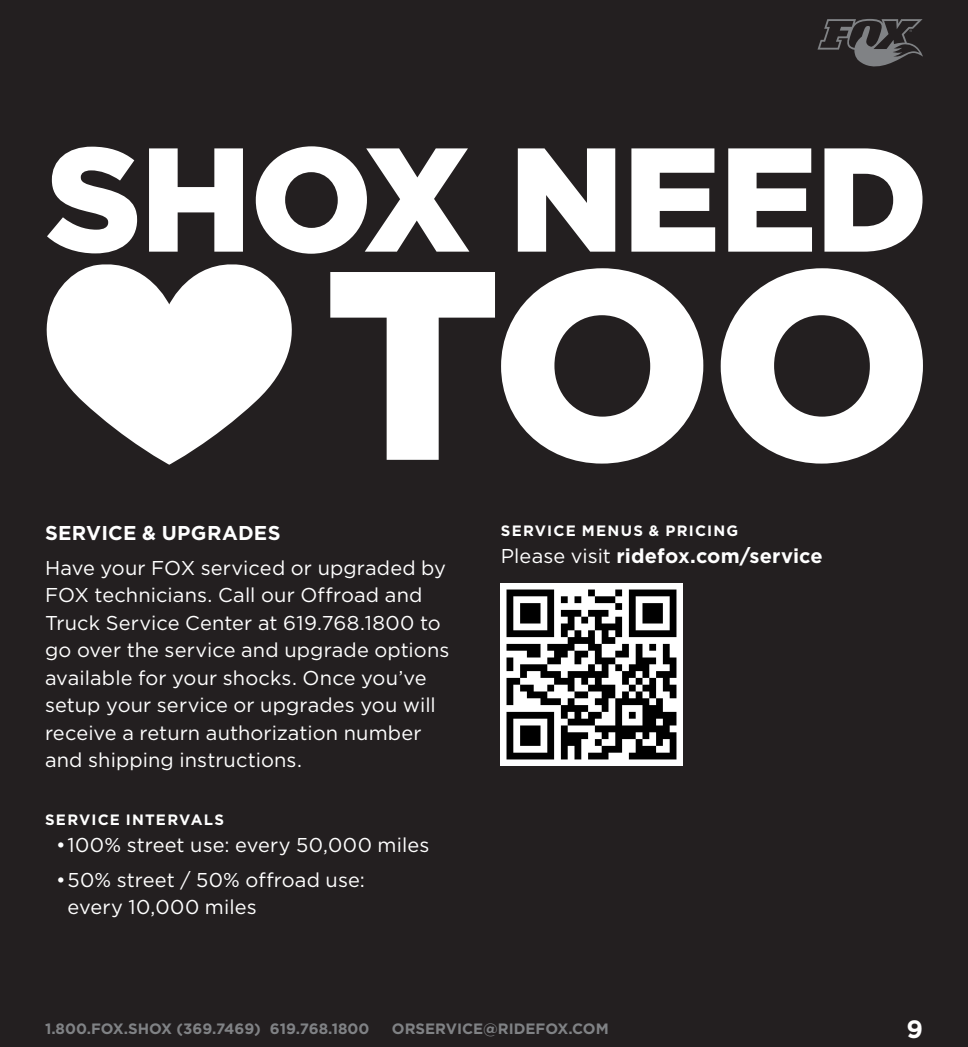
<style>
.page{position:relative;width:968px;height:1047px;background:#fff}
.page>*{position:absolute;margin:0;border:0;box-sizing:border-box;transform-origin:0 0}
.t1{font:700 25px "Gotham";color:#fff}
.BODY{font:20px/27.5px "Gotham";letter-spacing:.005em;color:#fff}
.bullets{font:20px/27.5px "Gotham";letter-spacing:.005em;color:#fff}
.BODY-2{font:700 20px "Gotham";letter-spacing:.01em;color:#fff}
.t2{font:700 15px "Gotham";color:#808285}
.subhead{font:700 15px "Gotham";letter-spacing:.08em;color:#fff}
.s1{font-weight:400}
</style>
<div class="page">
<div style="left:0;top:0;width:968px;height:1046px;background:#231f20"></div>
<svg style="left:47px;top:147px;width:90px;height:106px"></svg>
<svg style="left:149px;top:148px;width:94px;height:103px"></svg>
<svg style="left:256px;top:146px;width:213px;height:108px"></svg>
<svg style="left:518px;top:148px;width:97px;height:103px"></svg>
<svg style="left:631px;top:148px;width:84px;height:103px"></svg>
<svg style="left:728px;top:148px;width:84px;height:103px"></svg>
<svg style="left:824px;top:148px;width:98px;height:103px"></svg>
<svg style="left:330px;top:272px;width:165px;height:188px"></svg>
<svg style="left:501px;top:268px;width:202px;height:195px"></svg>
<svg style="left:720px;top:268px;width:202px;height:195px"></svg>
<svg style="left:46px;top:264px;width:246px;height:200px;fill:#fff"></svg>
<img style="left:501px;top:583px;width:181px;height:182px">
<svg style="left:817px;top:19px;width:105px;height:48px"></svg>
<p class="BODY-2" style="left:45px;top:521px;width:237px">SERVICE &amp; UPGRADES</p>
<p class="BODY" style="left:45px;top:553px;width:406px">Have your FOX serviced or upgraded by FOX technicians. Call our Offroad and Truck Service Center at 619.768.1800 to go over the service and upgrade options available for your shocks. Once you’ve setup your service or upgrades you will receive a return authorization number and shipping instructions.</p>
<p class="subhead" style="left:45px;top:810px;width:180px">SERVICE INTERVALS</p>
<p class="bullets" style="left:56px;top:830px;width:374px">•100% street use: every 50,000 miles</p>
<p class="bullets" style="left:68px;top:865px;width:299px;text-indent:-11px">•50% street / 50% offroad use: every 10,000 miles</p>
<p class="subhead" style="left:501px;top:522px;width:239px">SERVICE MENUS &amp; PRICING</p>
<p class="BODY-2" style="left:501px;top:544px;width:323px"><span class="s1">Please visit</span> ridefox.com/service</p>
<p class="t2" style="left:45px;top:1019px;width:326px">1.800.FOX.SHOX (369.7469) 619.768.1800</p>
<p class="t2" style="left:392px;top:1019px;width:218px">ORSERVICE@RIDEFOX.COM</p>
<p class="t1" style="left:906px;top:1014px;width:18px">9</p>
</div>
